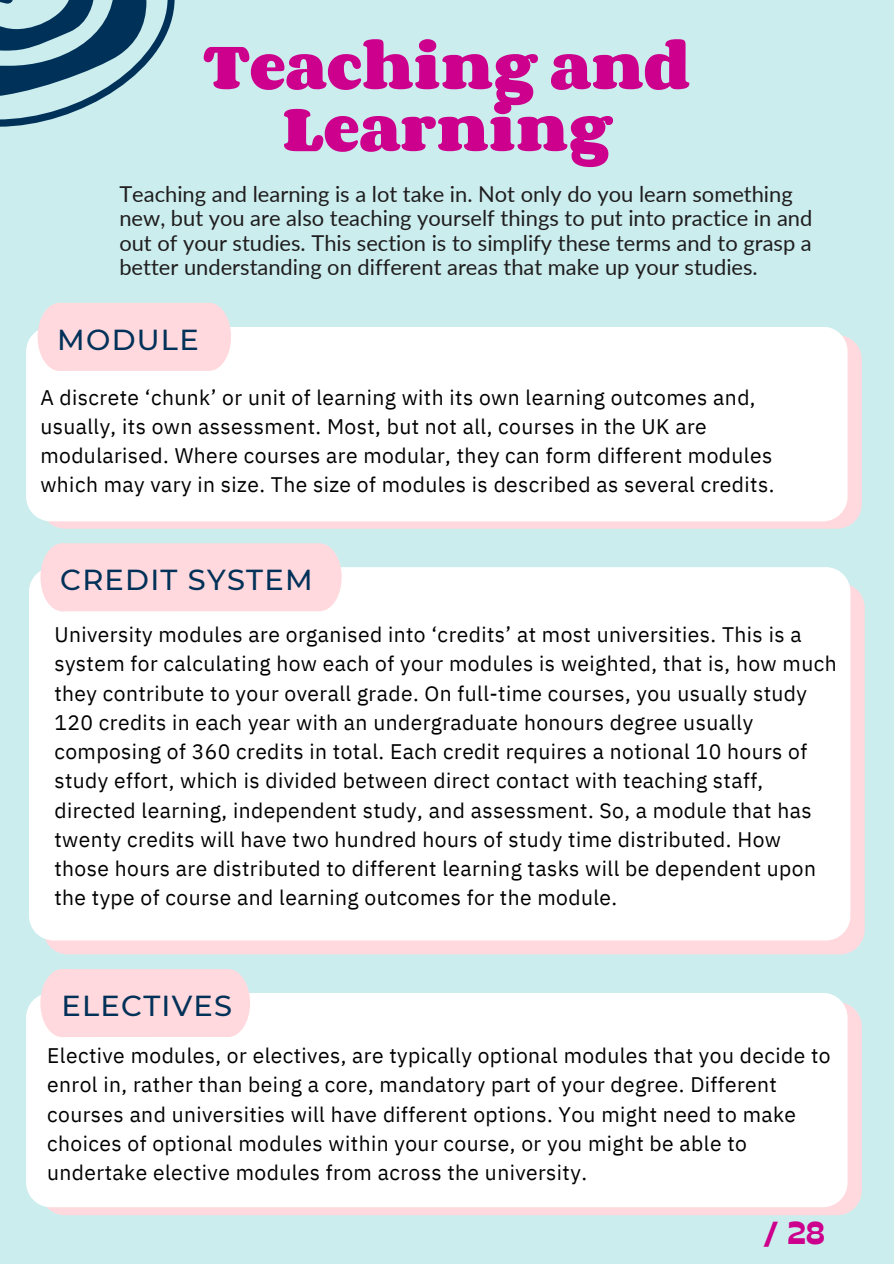
<style>
.page{position:relative;width:894px;height:1264px;background:#fff}
.page>*{position:absolute;margin:0;border:0;box-sizing:border-box;transform-origin:0 0}
.t1{font:700 54.3px/61.8px "Corben";color:#cc008c;text-align:center}
.t2{font:800 31.8px "Stadio Deva";color:#cc008c}
.t3{font:500 28.8px "Montserrat";letter-spacing:.045em;color:#003159}
.t4{font:21.9px/24px "Lato";color:#1f1d1e}
.t5{font:21px/29.2px "IBM Plex Sans";letter-spacing:.02em;color:#000}
</style>
<div class="page">
<div style="left:0;top:0;width:893px;height:1263px;background:#ccedee"></div>
<svg style="left:0;top:0;width:175px;height:126px"></svg>
<div style="left:40px;top:335px;width:821px;height:193px;background:#ffd9dd;border-radius:25px"></div>
<div style="left:26px;top:327px;width:821px;height:194px;background:#fff;border-radius:25px"></div>
<div style="left:38px;top:303px;width:193px;height:68px;background:#ffd9dd"></div>
<div style="left:43px;top:583px;width:821px;height:371px;background:#ffd9dd;border-radius:25px"></div>
<div style="left:29px;top:567px;width:821px;height:373px;background:#fff;border-radius:25px"></div>
<div style="left:40px;top:543px;width:301px;height:68px;background:#ffd9dd"></div>
<div style="left:40px;top:1002px;width:821px;height:213px;background:#ffd9dd;border-radius:25px"></div>
<div style="left:26px;top:992px;width:821px;height:215px;background:#fff;border-radius:25px"></div>
<div style="left:40px;top:969px;width:210px;height:68px;background:#ffd9dd"></div>
<h1 class="t1" style="left:203px;top:40px;width:488px">Teaching and<br>Learning</h1>
<p class="t4" style="left:119px;top:182px;width:694px">Teaching and learning is a lot take in. Not only do you learn something new, but you are also teaching yourself things to put into practice in and out of your studies. This section is to simplify these terms and to grasp a better understanding on different areas that make up your studies.</p>
<h3 class="t3" style="left:57px;top:322px;width:143px">MODULE</h3>
<p class="t5" style="left:40px;top:382px;width:735px">A discrete ‘chunk’ or unit of learning with its own learning outcomes and, usually, its own assessment. Most, but not all, courses in the UK are modularised. Where courses are modular, they can form different modules which may vary in size. The size of modules is described as several credits.</p>
<h3 class="t3" style="left:60px;top:562px;width:254px">CREDIT SYSTEM</h3>
<p class="t5" style="left:54px;top:619px;width:783px">University modules are organised into ‘credits’ at most universities. This is a system for calculating how each of your modules is weighted, that is, how much they contribute to your overall grade. On full-time courses, you usually study 120 credits in each year with an undergraduate honours degree usually composing of 360 credits in total. Each credit requires a notional 10 hours of study effort, which is divided between direct contact with teaching staff, directed learning, independent study, and assessment. So, a module that has twenty credits will have two hundred hours of study time distributed. How those hours are distributed to different learning tasks will be dependent upon the type of course and learning outcomes for the module.</p>
<h3 class="t3" style="left:61px;top:987px;width:172px">ELECTIVES</h3>
<p class="t5" style="left:47px;top:1040px;width:784px">Elective modules, or electives, are typically optional modules that you decide to enrol in, rather than being a core, mandatory part of your degree. Different courses and universities will have different options. You might need to make choices of optional modules within your course, or you might be able to undertake elective modules from across the university.</p>
<h2 class="t2" style="left:763px;top:1213px;width:63px">/ 28</h2>
</div>
